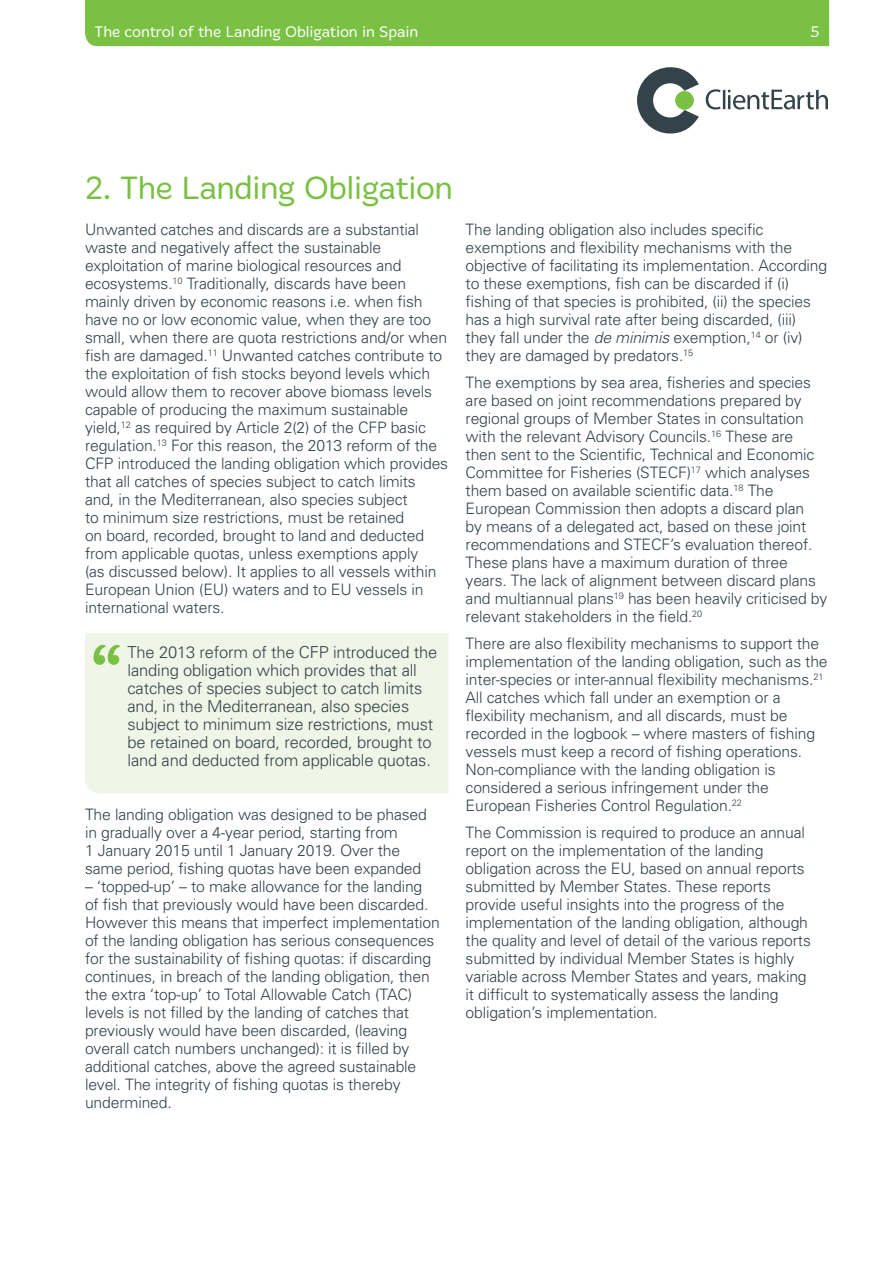
<style>
.page{position:relative;width:893px;height:1263px;background:#fff}
.page>*{position:absolute;margin:0;border:0;box-sizing:border-box;transform-origin:0 0}
.t1{font:300 33px "Merge";letter-spacing:-.02em;color:#7ac143}
.t2{font:300 16.5px/18px "Univers";letter-spacing:-.01em;color:#344249}
.t3{font:300 15.75px/18px "Univers";letter-spacing:-.01em;color:#344249}
.t4{font:300 15.75px "Merge";letter-spacing:-.01em;color:#fff}
.s1{font-style:italic}
</style>
<div class="page">
<svg style="left:706px;top:89px;width:122px;height:21px"></svg>
<svg style="left:637px;top:67px;width:62px;height:67px"></svg>
<div style="left:675px;top:91px;width:19px;height:19px;background:#7ac143;border-radius:50%"></div>
<div style="left:85px;top:0;width:744px;height:46px;background:#7ac143"></div>
<div style="left:85px;top:633px;width:364px;height:160px;background:#eff6e8"></div>
<svg style="left:94px;top:645px;width:26px;height:20px"></svg>
<p class="t4" style="left:95px;top:22px;width:325px">The control of the Landing Obligation in Spain</p>
<p class="t4" style="left:810px;top:22px;width:10px">5</p>
<h1 class="t1" style="left:85px;top:169px;width:369px">2. The Landing Obligation</h1>
<p class="t3" style="left:85px;top:220px;width:365px">Unwanted catches and discards are a substantial waste and negatively affect the sustainable exploitation of marine biological resources and ecosystems.<sup>10</sup> Traditionally, discards have been mainly driven by economic reasons i.e. when fish have no or low economic value, when they are too small, when there are quota restrictions and/or when fish are damaged.<sup>11</sup> Unwanted catches contribute to the exploitation of fish stocks beyond levels which would allow them to recover above biomass levels capable of producing the maximum sustainable yield,<sup>12</sup> as required by Article 2(2) of the CFP basic regulation.<sup>13</sup> For this reason, the 2013 reform of the CFP introduced the landing obligation which provides that all catches of species subject to catch limits and, in the Mediterranean, also species subject<br>to minimum size restrictions, must be retained<br>on board, recorded, brought to land and deducted from applicable quotas, unless exemptions apply<br>(as discussed below). It applies to all vessels within European Union (EU) waters and to EU vessels in international waters.</p>
<p class="t2" style="left:128px;top:643px;width:311px">The 2013 reform of the CFP introduced the landing obligation which provides that all catches of species subject to catch limits and, in the Mediterranean, also species subject to minimum size restrictions, must be retained on board, recorded, brought to land and deducted from applicable quotas.</p>
<p class="t3" style="left:85px;top:805px;width:343px">The landing obligation was designed to be phased in gradually over a 4-year period, starting from<br>1 January 2015 until 1 January 2019. Over the same period, fishing quotas have been expanded</p>
<p class="t3" style="left:85px;top:877px;width:356px">– ‘topped-up’ – to make allowance for the landing of fish that previously would have been discarded.<br>However this means that imperfect implementation of the landing obligation has serious consequences for the sustainability of fishing quotas: if discarding continues, in breach of the landing obligation, then the extra ‘top-up’ to Total Allowable Catch (TAC) levels is not filled by the landing of catches that previously would have been discarded, (leaving overall catch numbers unchanged): it is filled by additional catches, above the agreed sustainable level. The integrity of fishing quotas is thereby undermined.</p>
<p class="t3" style="left:466px;top:220px;width:363px">The landing obligation also includes specific exemptions and flexibility mechanisms with the objective of facilitating its implementation. According to these exemptions, fish can be discarded if (i) fishing of that species is prohibited, (ii) the species has a high survival rate after being discarded, (iii) they fall under the <span class="s1">de minimis</span> exemption,<sup>14</sup> or (iv) they are damaged by predators.<sup>15</sup></p>
<p class="t3" style="left:466px;top:373px;width:363px">The exemptions by sea area, fisheries and species are based on joint recommendations prepared by regional groups of Member States in consultation with the relevant Advisory Councils.<sup>16</sup> These are then sent to the Scientific, Technical and Economic Committee for Fisheries (STECF)<sup>17</sup> which analyses them based on available scientific data.<sup>18</sup> The European Commission then adopts a discard plan<br>by means of a delegated act, based on these joint recommendations and STECF’s evaluation thereof.<br>These plans have a maximum duration of three years. The lack of alignment between discard plans and multiannual plans<sup>19</sup> has been heavily criticised by relevant stakeholders in the field.<sup>20</sup></p>
<p class="t3" style="left:466px;top:634px;width:364px">There are also flexibility mechanisms to support the implementation of the landing obligation, such as the inter-species or inter-annual flexibility mechanisms.<sup>21<br></sup>All catches which fall under an exemption or a flexibility mechanism, and all discards, must be recorded in the logbook – where masters of fishing vessels must keep a record of fishing operations.<br>Non-compliance with the landing obligation is considered a serious infringement under the European Fisheries Control Regulation.<sup>22</sup></p>
<p class="t3" style="left:466px;top:823px;width:347px">The Commission is required to produce an annual report on the implementation of the landing obligation across the EU, based on annual reports submitted by Member States. These reports provide useful insights into the progress of the implementation of the landing obligation, although the quality and level of detail of the various reports submitted by individual Member States is highly variable across Member States and years, making it difficult to systematically assess the landing obligation’s implementation.</p>
</div>
